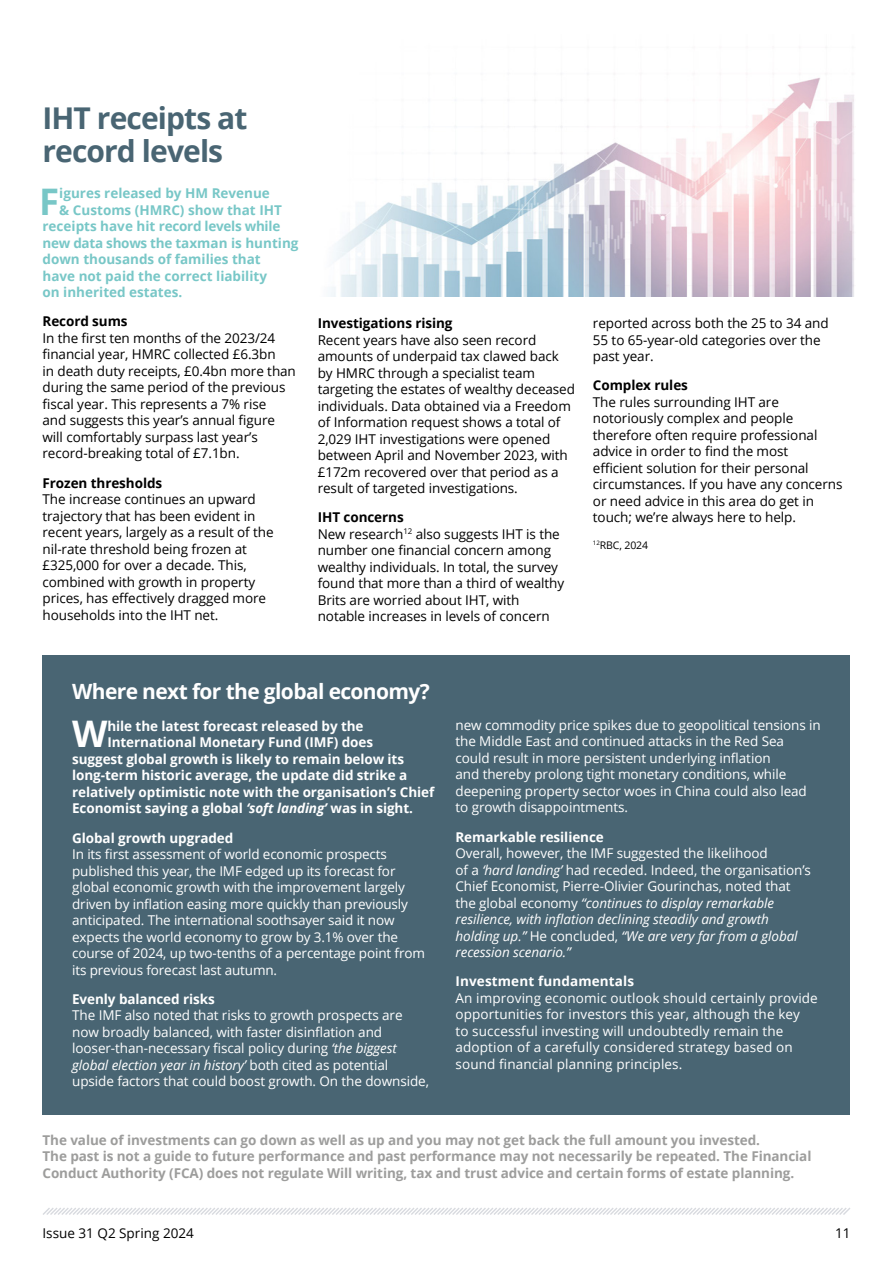
<style>
.page{position:relative;width:893px;height:1263px;background:#fff}
.page>*{position:absolute;margin:0;border:0;box-sizing:border-box;transform-origin:0 0}
.t1{font:700 36.6px "Open Sans";color:#78c7c7}
.t2{font:700 36.6px "Open Sans";color:#fff}
.t3{font:700 30px/33px "Open Sans";letter-spacing:-.03em;color:#496573}
.t4{font:700 21px "Open Sans";letter-spacing:-.03em;color:#fff}
.t5{font:13.5px/16.5px "Open Sans";letter-spacing:-.005em;color:#fff}
.t6{font:13.5px/16.5px "Open Sans";letter-spacing:-.005em;color:#000}
.t7{font:700 13.5px "Open Sans";letter-spacing:-.005em;color:#fff}
.t8{font:700 13.5px/16.5px "Open Sans";letter-spacing:-.005em;color:#9d9d9c}
.t9{font:700 13.5px "Open Sans";color:#78c7c7}
.t10{font:700 13.5px "Open Sans";letter-spacing:-.005em;color:#000}
.t11{font:700 13.5px "Open Sans";letter-spacing:-.02em;color:#78c7c7}
.t12{font:10.5px "Open Sans";letter-spacing:-.01em;color:#000}
.s1{font-weight:700}
.s2{font-style:italic}
</style>
<div class="page">
<svg style="left:43px;top:1208px;width:807px;height:7px"></svg>
<div style="left:43px;top:655px;width:807px;height:459px;background:#496573"></div>
<img style="left:330px;top:73px;width:524px;height:223px">
<h2 class="t3" style="left:43px;top:101px;width:206px">IHT receipts at record levels</h2>
<h1 class="t1" style="left:39px;top:175px;width:22px">F</h1>
<p class="t9" style="left:59px;top:184px;width:212px">igures released by HM Revenue</p>
<p class="t9" style="left:59px;top:200px;width:224px">&amp; Customs (HMRC) show that IHT</p>
<p class="t11" style="left:43px;top:217px;width:239px">receipts have hit record levels while</p>
<p class="t9" style="left:43px;top:233px;width:257px">new data shows the taxman is hunting</p>
<p class="t9" style="left:43px;top:250px;width:220px">down thousands of families that</p>
<p class="t9" style="left:43px;top:266px;width:226px">have not paid the correct liability</p>
<p class="t9" style="left:43px;top:283px;width:141px">on inherited estates.</p>
<p class="t10" style="left:43px;top:312px;width:87px">Record sums</p>
<p class="t6" style="left:43px;top:329px;width:255px">In the first ten months of the 2023/24 financial year, HMRC collected £6.3bn<br>in death duty receipts, £0.4bn more than during the same period of the previous fiscal year. This represents a 7% rise<br>and suggests this year’s annual figure will comfortably surpass last year’s record-breaking total of £7.1bn.</p>
<p class="t10" style="left:43px;top:473px;width:121px">Frozen thresholds</p>
<p class="t6" style="left:43px;top:491px;width:233px">The increase continues an upward trajectory that has been evident in recent years, largely as a result of the nil-rate threshold being frozen at £325,000 for over a decade. This, combined with growth in property prices, has effectively dragged more households into the IHT net.</p>
<p class="t10" style="left:318px;top:314px;width:136px">Investigations rising</p>
<p class="t6" style="left:318px;top:331px;width:259px">Recent years have also seen record amounts of underpaid tax clawed back by HMRC through a specialist team targeting the estates of wealthy deceased individuals. Data obtained via a Freedom of Information request shows a total of 2,029 IHT investigations were opened between April and November 2023, with £172m recovered over that period as a result of targeted investigations.</p>
<p class="t6" style="left:318px;top:509px;width:248px"><span class="s1">IHT concerns<br></span>New research<sup>12</sup> also suggests IHT is the number one financial concern among wealthy individuals. In total, the survey found that more than a third of wealthy Brits are worried about IHT, with notable increases in levels of concern</p>
<p class="t6" style="left:593px;top:315px;width:237px">reported across both the 25 to 34 and<br>55 to 65-year-old categories over the past year.</p>
<p class="t10" style="left:593px;top:376px;width:96px">Complex rules</p>
<p class="t6" style="left:593px;top:393px;width:251px">The rules surrounding IHT are notoriously complex and people therefore often require professional advice in order to find the most<br>efficient solution for their personal circumstances. If you have any concerns or need advice in this area do get in touch; we’re always here to help.</p>
<p class="t12" style="left:593px;top:538px;width:57px"><sup>12</sup>RBC, 2024</p>
<h3 class="t4" style="left:72px;top:676px;width:359px">Where next for the global economy?</h3>
<h1 class="t2" style="left:72px;top:708px;width:37px">W</h1>
<p class="t7" style="left:107px;top:716px;width:258px">hile the latest forecast released by the</p>
<p class="t7" style="left:107px;top:733px;width:267px">International Monetary Fund (IMF) does</p>
<p class="t7" style="left:72px;top:749px;width:333px">suggest global growth is likely to remain below its</p>
<p class="t7" style="left:72px;top:766px;width:336px">long-term historic average, the update did strike a</p>
<p class="t7" style="left:72px;top:782px;width:364px">relatively optimistic note with the organisation’s Chief</p>
<p class="t7" style="left:72px;top:799px;width:342px">Economist saying a global <span class="s2">‘soft landing’</span> was in sight.</p>
<p class="t7" style="left:72px;top:828px;width:163px">Global growth upgraded</p>
<p class="t5" style="left:72px;top:846px;width:354px">In its first assessment of world economic prospects published this year, the IMF edged up its forecast for global economic growth with the improvement largely driven by inflation easing more quickly than previously anticipated. The international soothsayer said it now expects the world economy to grow by 3.1% over the course of 2024, up two-tenths of a percentage point from its previous forecast last autumn.</p>
<p class="t7" style="left:72px;top:989px;width:144px">Evenly balanced risks</p>
<p class="t5" style="left:72px;top:1007px;width:358px">The IMF also noted that risks to growth prospects are now broadly balanced, with faster disinflation and looser-than-necessary fiscal policy during <span class="s2">‘the biggest global election year in history’</span> both cited as potential upside factors that could boost growth. On the downside,</p>
<p class="t5" style="left:455px;top:716px;width:367px">new commodity price spikes due to geopolitical tensions in the Middle East and continued attacks in the Red Sea could result in more persistent underlying inflation<br>and thereby prolong tight monetary conditions, while deepening property sector woes in China could also lead to growth disappointments.</p>
<p class="t7" style="left:455px;top:827px;width:150px">Remarkable resilience</p>
<p class="t5" style="left:455px;top:845px;width:357px">Overall, however, the IMF suggested the likelihood<br>of a <span class="s2">‘hard landing’</span> had receded. Indeed, the organisation’s Chief Economist, Pierre-Olivier Gourinchas, noted that the global economy <span class="s2">“continues to display remarkable resilience, with inflation declining steadily and growth holding up.”</span> He concluded, <span class="s2">“We are very far from a global recession scenario.”</span></p>
<p class="t7" style="left:455px;top:972px;width:180px">Investment fundamentals</p>
<p class="t5" style="left:455px;top:989px;width:364px">An improving economic outlook should certainly provide opportunities for investors this year, although the key<br>to successful investing will undoubtedly remain the adoption of a carefully considered strategy based on sound financial planning principles.</p>
<p class="t8" style="left:43px;top:1131px;width:770px">The value of investments can go down as well as up and you may not get back the full amount you invested.<br>The past is not a guide to future performance and past performance may not necessarily be repeated. The Financial<br>Conduct Authority (FCA) does not regulate Will writing, tax and trust advice and certain forms of estate planning.</p>
<p class="t6" style="left:43px;top:1224px;width:153px">Issue 31 Q2 Spring 2024</p>
<p class="t6" style="left:835px;top:1224px;width:17px">11</p>
</div>
